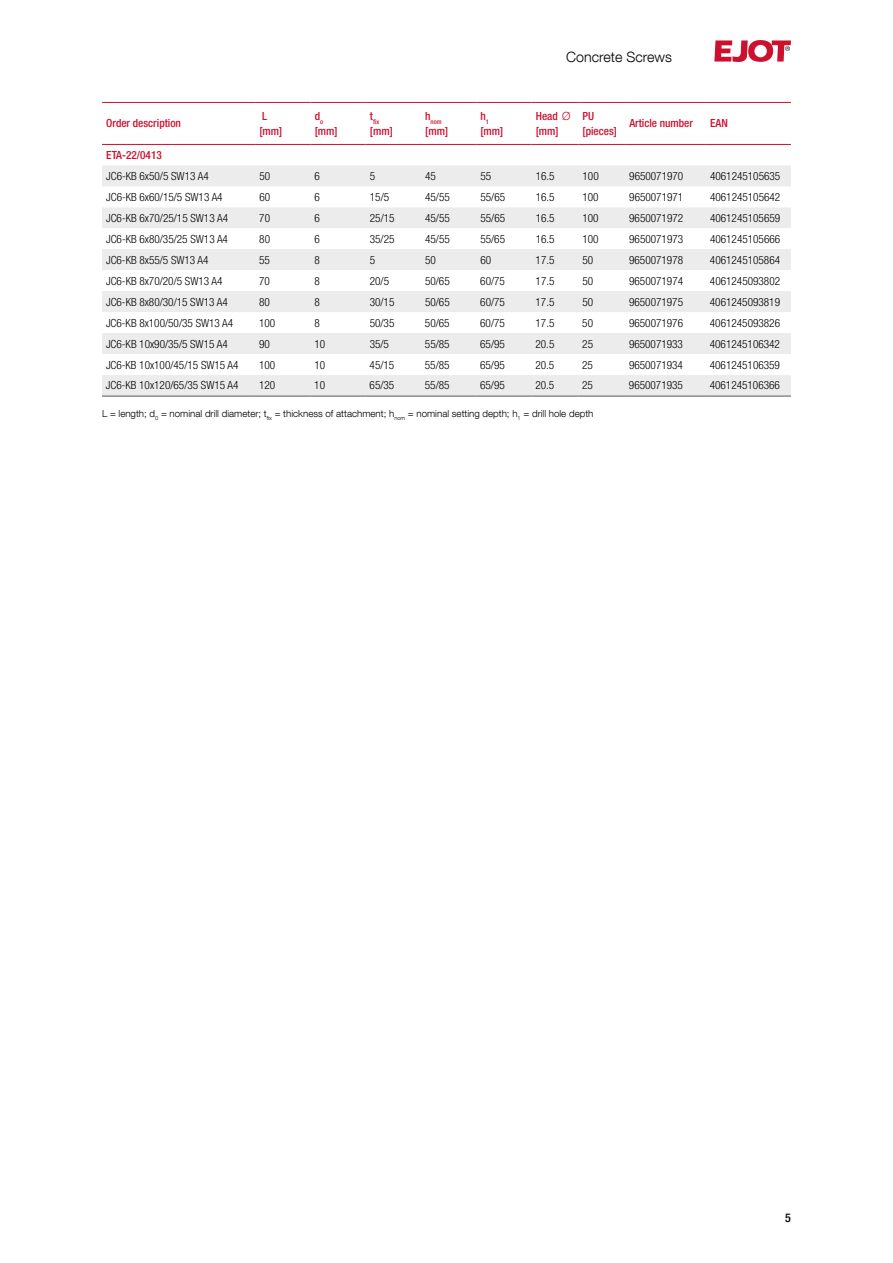
<style>
.page{position:relative;width:893px;height:1263px;background:#fff}
.page>*{position:absolute;margin:0;border:0;box-sizing:border-box;transform-origin:0 0}
.t1{font:300 14.25px "Helvetica Neue LT Com";color:#000}
.t2{font:500 condensed 12px "Helvetica Neue LT Com";color:#000}
.t3{font:300 condensed 11.25px "Helvetica Neue LT Com";color:#000}
.t4{font:500 condensed 11.25px/15px "Helvetica Neue LT Com";color:#cd102e}
.t5{font:300 9.75px "Helvetica Neue LT Com";color:#000}
.t6{font:500 condensed 6.45px "Helvetica Neue LT Com";color:#cd102e}
.s1{font-weight:300;font-stretch:normal}
</style>
<div class="page">
<svg style="left:714px;top:40px;width:77px;height:22px"></svg>
<svg style="left:102px;top:165px;width:689px;height:231px;fill:#ececec"></svg>
<hr style="left:102px;top:396px;width:153px;height:1px;background:#555756">
<hr style="left:255px;top:396px;width:55px;height:1px;background:#555756">
<hr style="left:310px;top:396px;width:56px;height:1px;background:#555756">
<hr style="left:366px;top:396px;width:55px;height:1px;background:#555756">
<hr style="left:421px;top:396px;width:55px;height:1px;background:#555756">
<hr style="left:476px;top:396px;width:55px;height:1px;background:#555756">
<hr style="left:531px;top:396px;width:47px;height:1px;background:#555756">
<hr style="left:578px;top:396px;width:47px;height:1px;background:#555756">
<hr style="left:625px;top:396px;width:81px;height:1px;background:#555756">
<hr style="left:706px;top:396px;width:85px;height:1px;background:#555756">
<hr style="left:102px;top:102px;width:153px;height:1px;background:#cd102e">
<hr style="left:255px;top:102px;width:55px;height:1px;background:#cd102e">
<hr style="left:310px;top:102px;width:56px;height:1px;background:#cd102e">
<hr style="left:366px;top:102px;width:55px;height:1px;background:#cd102e">
<hr style="left:421px;top:102px;width:55px;height:1px;background:#cd102e">
<hr style="left:476px;top:102px;width:55px;height:1px;background:#cd102e">
<hr style="left:531px;top:102px;width:47px;height:1px;background:#cd102e">
<hr style="left:578px;top:102px;width:47px;height:1px;background:#cd102e">
<hr style="left:625px;top:102px;width:81px;height:1px;background:#cd102e">
<hr style="left:706px;top:102px;width:85px;height:1px;background:#cd102e">
<hr style="left:102px;top:144px;width:153px;height:1px;background:#cd102e">
<hr style="left:255px;top:144px;width:55px;height:1px;background:#cd102e">
<hr style="left:310px;top:144px;width:56px;height:1px;background:#cd102e">
<hr style="left:366px;top:144px;width:55px;height:1px;background:#cd102e">
<hr style="left:421px;top:144px;width:55px;height:1px;background:#cd102e">
<hr style="left:476px;top:144px;width:55px;height:1px;background:#cd102e">
<hr style="left:531px;top:144px;width:47px;height:1px;background:#cd102e">
<hr style="left:578px;top:144px;width:47px;height:1px;background:#cd102e">
<hr style="left:625px;top:144px;width:81px;height:1px;background:#cd102e">
<hr style="left:706px;top:144px;width:85px;height:1px;background:#cd102e">
<p class="t4" style="left:106px;top:116px;width:76px">Order description</p>
<p class="t4" style="left:259px;top:108px;width:24px">L [mm]</p>
<p class="t4" style="left:315px;top:108px;width:24px">d<sub>o </sub>[mm]</p>
<p class="t6" style="left:370px;top:118px;width:11px"><sup>t</sup>fix</p>
<p class="t4" style="left:370px;top:123px;width:24px">[mm]</p>
<p class="t6" style="left:425px;top:118px;width:18px"><sup>h</sup>nom</p>
<p class="t4" style="left:425px;top:123px;width:24px">[mm]</p>
<p class="t1" style="left:566px;top:48px;width:107px">Concrete Screws</p>
<p class="t4" style="left:480px;top:108px;width:24px">h<sub>1 </sub>[mm]</p>
<p class="t4" style="left:536px;top:108px;width:36px">Head <span class="s1">Ø </span>[mm]</p>
<p class="t4" style="left:583px;top:108px;width:36px">PU [pieces]</p>
<p class="t4" style="left:629px;top:116px;width:65px">Article number</p>
<p class="t4" style="left:710px;top:116px;width:19px">EAN</p>
<p class="t4" style="left:106px;top:148px;width:57px">ETA-22/0413</p>
<p class="t3" style="left:106px;top:169px;width:104px">JC6-KB 6x50/5 SW13 A4</p>
<p class="t3" style="left:259px;top:169px;width:12px">50</p>
<p class="t3" style="left:315px;top:169px;width:7px">6</p>
<p class="t3" style="left:370px;top:169px;width:7px">5</p>
<p class="t3" style="left:425px;top:169px;width:12px">45</p>
<p class="t3" style="left:480px;top:169px;width:12px">55</p>
<p class="t3" style="left:536px;top:169px;width:20px">16.5</p>
<p class="t3" style="left:582px;top:169px;width:18px">100</p>
<p class="t3" style="left:629px;top:169px;width:55px">9650071970</p>
<p class="t3" style="left:710px;top:169px;width:72px">4061245105635</p>
<p class="t3" style="left:106px;top:190px;width:118px">JC6-KB 6x60/15/5 SW13 A4</p>
<p class="t3" style="left:259px;top:190px;width:12px">60</p>
<p class="t3" style="left:315px;top:190px;width:7px">6</p>
<p class="t3" style="left:370px;top:190px;width:21px">15/5</p>
<p class="t3" style="left:425px;top:190px;width:26px">45/55</p>
<p class="t3" style="left:480px;top:190px;width:26px">55/65</p>
<p class="t3" style="left:536px;top:190px;width:20px">16.5</p>
<p class="t3" style="left:582px;top:190px;width:18px">100</p>
<p class="t3" style="left:629px;top:190px;width:55px">9650071971</p>
<p class="t3" style="left:710px;top:190px;width:72px">4061245105642</p>
<p class="t3" style="left:106px;top:211px;width:123px">JC6-KB 6x70/25/15 SW13 A4</p>
<p class="t3" style="left:259px;top:211px;width:12px">70</p>
<p class="t3" style="left:315px;top:211px;width:7px">6</p>
<p class="t3" style="left:370px;top:211px;width:26px">25/15</p>
<p class="t3" style="left:425px;top:211px;width:26px">45/55</p>
<p class="t3" style="left:480px;top:211px;width:26px">55/65</p>
<p class="t3" style="left:536px;top:211px;width:20px">16.5</p>
<p class="t3" style="left:582px;top:211px;width:18px">100</p>
<p class="t3" style="left:629px;top:211px;width:55px">9650071972</p>
<p class="t3" style="left:710px;top:211px;width:72px">4061245105659</p>
<p class="t3" style="left:106px;top:232px;width:123px">JC6-KB 6x80/35/25 SW13 A4</p>
<p class="t3" style="left:259px;top:232px;width:12px">80</p>
<p class="t3" style="left:315px;top:232px;width:7px">6</p>
<p class="t3" style="left:370px;top:232px;width:26px">35/25</p>
<p class="t3" style="left:425px;top:232px;width:26px">45/55</p>
<p class="t3" style="left:480px;top:232px;width:26px">55/65</p>
<p class="t3" style="left:536px;top:232px;width:20px">16.5</p>
<p class="t3" style="left:582px;top:232px;width:18px">100</p>
<p class="t3" style="left:629px;top:232px;width:55px">9650071973</p>
<p class="t3" style="left:710px;top:232px;width:72px">4061245105666</p>
<p class="t3" style="left:106px;top:253px;width:104px">JC6-KB 8x55/5 SW13 A4</p>
<p class="t3" style="left:259px;top:253px;width:12px">55</p>
<p class="t3" style="left:314px;top:253px;width:7px">8</p>
<p class="t3" style="left:370px;top:253px;width:7px">5</p>
<p class="t3" style="left:425px;top:253px;width:12px">50</p>
<p class="t3" style="left:480px;top:253px;width:12px">60</p>
<p class="t3" style="left:536px;top:253px;width:20px">17.5</p>
<p class="t3" style="left:582px;top:253px;width:12px">50</p>
<p class="t3" style="left:629px;top:253px;width:55px">9650071978</p>
<p class="t3" style="left:710px;top:253px;width:72px">4061245105864</p>
<p class="t3" style="left:106px;top:274px;width:118px">JC6-KB 8x70/20/5 SW13 A4</p>
<p class="t3" style="left:259px;top:274px;width:12px">70</p>
<p class="t3" style="left:314px;top:274px;width:7px">8</p>
<p class="t3" style="left:370px;top:274px;width:21px">20/5</p>
<p class="t3" style="left:425px;top:274px;width:26px">50/65</p>
<p class="t3" style="left:480px;top:274px;width:26px">60/75</p>
<p class="t3" style="left:536px;top:274px;width:20px">17.5</p>
<p class="t3" style="left:582px;top:274px;width:12px">50</p>
<p class="t3" style="left:629px;top:274px;width:55px">9650071974</p>
<p class="t3" style="left:710px;top:274px;width:72px">4061245093802</p>
<p class="t3" style="left:106px;top:295px;width:123px">JC6-KB 8x80/30/15 SW13 A4</p>
<p class="t3" style="left:259px;top:295px;width:12px">80</p>
<p class="t3" style="left:314px;top:295px;width:7px">8</p>
<p class="t3" style="left:370px;top:295px;width:26px">30/15</p>
<p class="t3" style="left:425px;top:295px;width:26px">50/65</p>
<p class="t3" style="left:480px;top:295px;width:26px">60/75</p>
<p class="t3" style="left:536px;top:295px;width:20px">17.5</p>
<p class="t3" style="left:582px;top:295px;width:12px">50</p>
<p class="t3" style="left:629px;top:295px;width:55px">9650071975</p>
<p class="t3" style="left:710px;top:295px;width:72px">4061245093819</p>
<p class="t3" style="left:106px;top:316px;width:129px">JC6-KB 8x100/50/35 SW13 A4</p>
<p class="t3" style="left:259px;top:316px;width:18px">100</p>
<p class="t3" style="left:314px;top:316px;width:7px">8</p>
<p class="t3" style="left:370px;top:316px;width:26px">50/35</p>
<p class="t3" style="left:425px;top:316px;width:26px">50/65</p>
<p class="t3" style="left:480px;top:316px;width:26px">60/75</p>
<p class="t3" style="left:535px;top:316px;width:20px">17.5</p>
<p class="t3" style="left:582px;top:316px;width:12px">50</p>
<p class="t3" style="left:629px;top:316px;width:55px">9650071976</p>
<p class="t3" style="left:710px;top:316px;width:72px">4061245093826</p>
<p class="t3" style="left:106px;top:337px;width:123px">JC6-KB 10x90/35/5 SW15 A4</p>
<p class="t3" style="left:259px;top:337px;width:12px">90</p>
<p class="t3" style="left:314px;top:337px;width:12px">10</p>
<p class="t3" style="left:370px;top:337px;width:21px">35/5</p>
<p class="t3" style="left:425px;top:337px;width:26px">55/85</p>
<p class="t3" style="left:480px;top:337px;width:26px">65/95</p>
<p class="t3" style="left:535px;top:337px;width:20px">20.5</p>
<p class="t3" style="left:582px;top:337px;width:12px">25</p>
<p class="t3" style="left:629px;top:337px;width:55px">9650071933</p>
<p class="t3" style="left:710px;top:337px;width:72px">4061245106342</p>
<p class="t3" style="left:106px;top:358px;width:134px">JC6-KB 10x100/45/15 SW15 A4</p>
<p class="t3" style="left:259px;top:358px;width:18px">100</p>
<p class="t3" style="left:314px;top:358px;width:12px">10</p>
<p class="t3" style="left:370px;top:358px;width:26px">45/15</p>
<p class="t3" style="left:425px;top:358px;width:26px">55/85</p>
<p class="t3" style="left:480px;top:358px;width:26px">65/95</p>
<p class="t3" style="left:535px;top:358px;width:20px">20.5</p>
<p class="t3" style="left:582px;top:358px;width:12px">25</p>
<p class="t3" style="left:629px;top:358px;width:55px">9650071934</p>
<p class="t3" style="left:710px;top:358px;width:72px">4061245106359</p>
<p class="t3" style="left:106px;top:379px;width:134px">JC6-KB 10x120/65/35 SW15 A4</p>
<p class="t3" style="left:259px;top:379px;width:18px">120</p>
<p class="t3" style="left:314px;top:379px;width:12px">10</p>
<p class="t3" style="left:370px;top:379px;width:26px">65/35</p>
<p class="t3" style="left:425px;top:379px;width:26px">55/85</p>
<p class="t3" style="left:480px;top:379px;width:26px">65/95</p>
<p class="t3" style="left:535px;top:379px;width:20px">20.5</p>
<p class="t3" style="left:582px;top:379px;width:12px">25</p>
<p class="t3" style="left:629px;top:379px;width:55px">9650071935</p>
<p class="t3" style="left:710px;top:379px;width:72px">4061245106366</p>
<p class="t5" style="left:102px;top:408px;width:493px">L = length; d<sub>0</sub> = nominal drill diameter; t<sub>fix</sub> = thickness of attachment; h<sub>nom</sub> = nominal setting depth; h<sub>1</sub> = drill hole depth</p>
<p class="t2" style="left:785px;top:1211px;width:7px">5</p>
</div>
